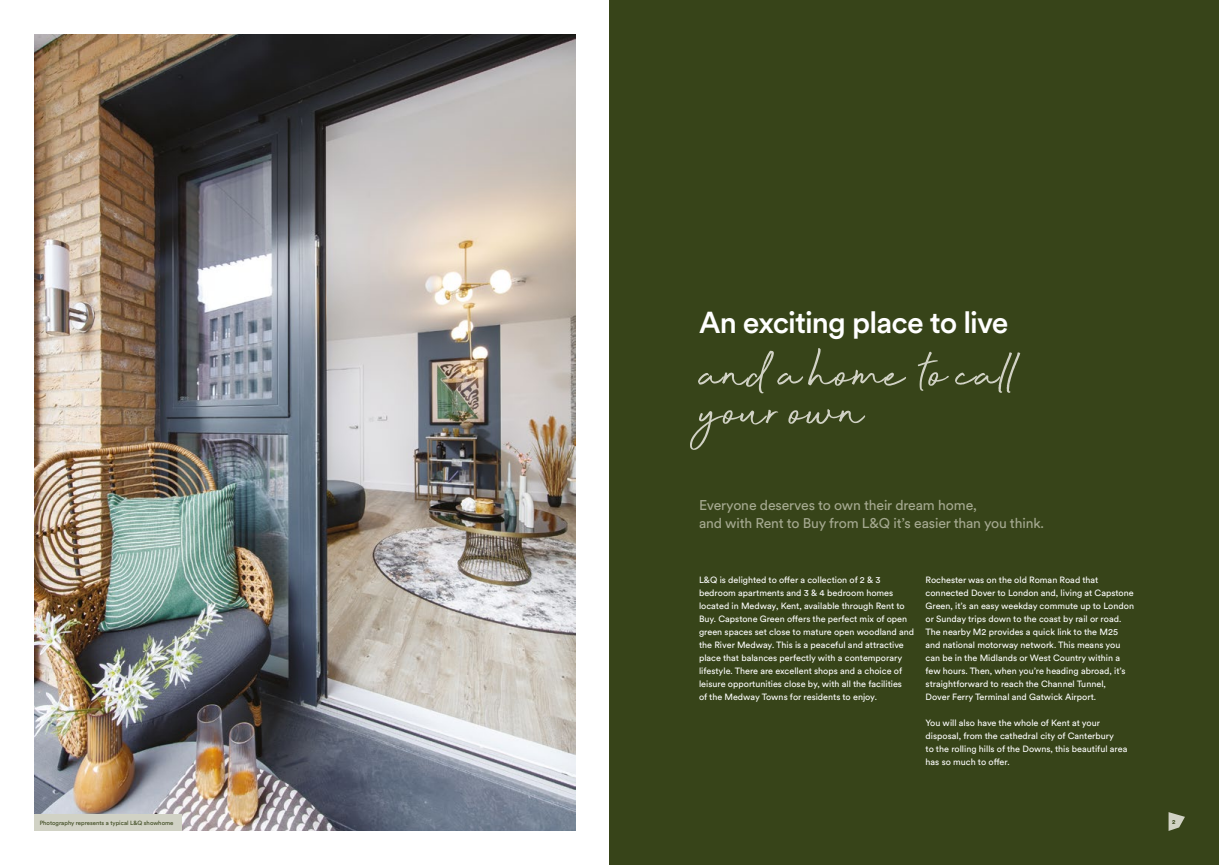
<style>
.page{position:relative;width:1219px;height:865px;background:#fff}
.page>*{position:absolute;margin:0;border:0;box-sizing:border-box;transform-origin:0 0}
.t1{font:66px "Beyond Infinity";letter-spacing:.01em;color:#d1d2c5}
.t2{font:500 30px "Circular XX";letter-spacing:-.03em;color:#fff}
.t3{font:14px/18px "Circular XX";letter-spacing:-.01em;color:#a5a990}
.t4{font:9px/13px "Circular XX";color:#fff}
.t5{font:6px "Circular XX";color:#374419}
.t6{font:700 6px "Circular XX";color:#374419}
</style>
<div class="page">
<img style="left:34px;top:34px;width:541px;height:797px">
<div style="left:609px;top:0;width:610px;height:865px;background:#374419"></div>
<div style="left:34px;top:814px;width:147px;height:17px;background:#d1d2c5"></div>
<svg style="left:1168px;top:812px;width:17px;height:19px"></svg>
<h2 class="t2" style="left:699px;top:302px;width:311px">An exciting place to live</h2>
<h1 class="t1" style="left:699px;top:334px;width:320px">and a home to call</h1>
<h1 class="t1" style="left:699px;top:372px;width:165px">your own</h1>
<h3 class="t3" style="left:699px;top:495px;width:347px">Everyone deserves to own their dream home,<br>and with Rent to Buy from L&amp;Q it’s easier than you think.</h3>
<p class="t4" style="left:699px;top:573px;width:217px">L&amp;Q is delighted to offer a collection of 2 &amp; 3 bedroom apartments and 3 &amp; 4 bedroom homes located in Medway, Kent, available through Rent to Buy. Capstone Green offers the perfect mix of open green spaces set close to mature open woodland and the River Medway. This is a peaceful and attractive place that balances perfectly with a contemporary lifestyle. There are excellent shops and a choice of leisure opportunities close by, with all the facilities<br>of the Medway Towns for residents to enjoy.</p>
<p class="t4" style="left:926px;top:573px;width:210px">Rochester was on the old Roman Road that connected Dover to London and, living at Capstone Green, it’s an easy weekday commute up to London or Sunday trips down to the coast by rail or road.<br>The nearby M2 provides a quick link to the M25 and national motorway network. This means you can be in the Midlands or West Country within a few hours. Then, when you’re heading abroad, it’s straightforward to reach the Channel Tunnel,<br>Dover Ferry Terminal and Gatwick Airport.</p>
<p class="t4" style="left:926px;top:716px;width:203px">You will also have the whole of Kent at your disposal, from the cathedral city of Canterbury<br>to the rolling hills of the Downs, this beautiful area has so much to offer.</p>
<p class="t5" style="left:40px;top:819px;width:135px">Photography represents a typical L&amp;Q showhome</p>
<p class="t6" style="left:1172px;top:817px;width:5px">2</p>
</div>
